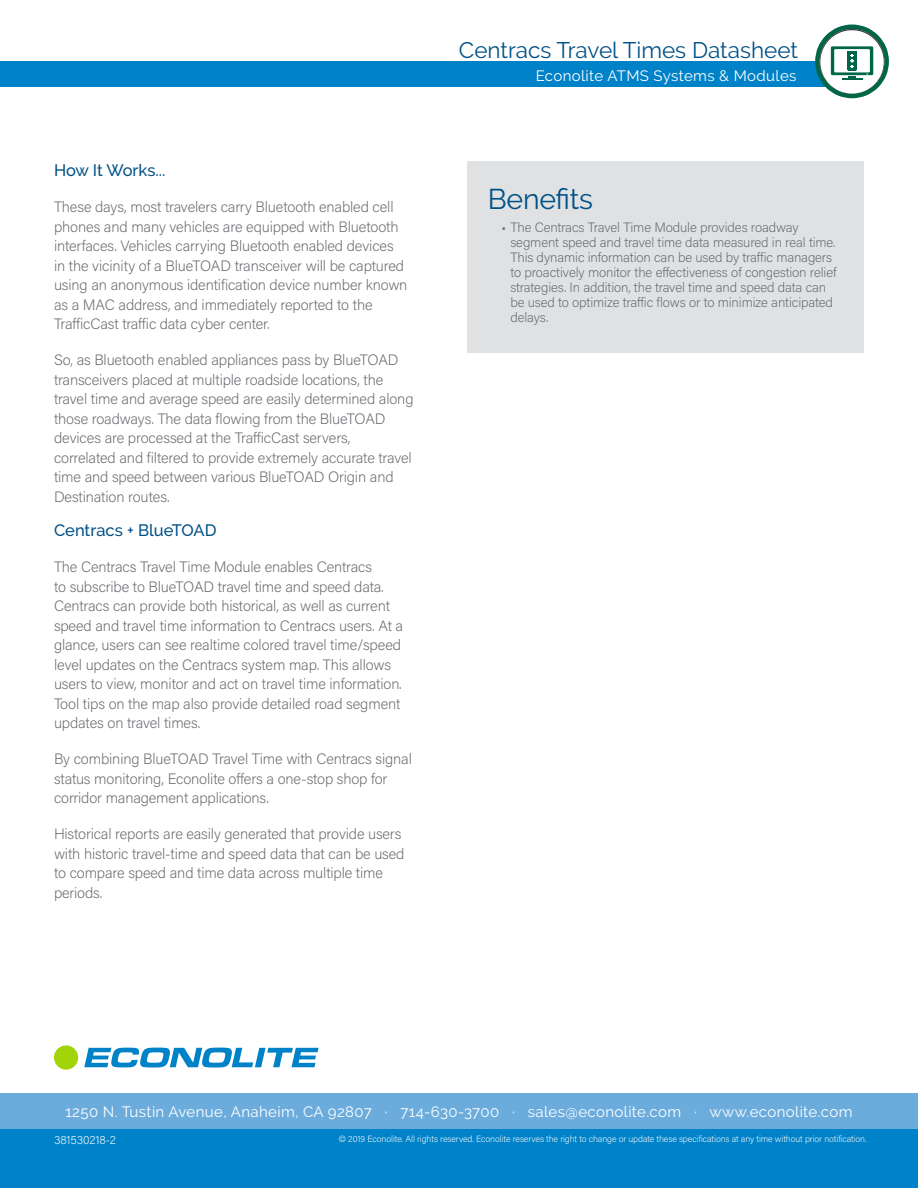
<style>
.page{position:relative;width:918px;height:1188px;background:#fff}
.page>*{position:absolute;margin:0;border:0;box-sizing:border-box;transform-origin:0 0}
.LesserSubheader_-_Bl{font:28.5px "Raleway";letter-spacing:-.01em;color:#005187}
.Document_Type_Header{font:22.5px "Raleway";color:#005187}
.Small_Subheader_-_20{font:500 16.5px "Raleway";color:#005187}
.Back_Page_Content{font:200 15px/19.5px "Acumin Pro";letter-spacing:-.01em;color:#63656a}
.t1{font:15px "Raleway";letter-spacing:.025em;color:#fff}
.t2{font:200 13.5px/15px "Acumin Pro";letter-spacing:-.01em;color:#63656a}
.Back_Page_Part_Numbe{font:200 12px "Acumin Pro";letter-spacing:-.01em;color:#fff}
.t3{font:200 9px "Acumin Pro";letter-spacing:-.01em;color:#fff}
</style>
<div class="page">
<div style="left:0;top:1094px;width:918px;height:94px;background:#0082c8"></div>
<div style="left:0;top:1094px;width:918px;height:35px;background:#6bacdd"></div>
<div style="left:0;top:62px;width:864px;height:25px;background:#0082c8"></div>
<svg style="left:84px;top:1048px;width:235px;height:19px"></svg>
<div style="left:54px;top:1045px;width:24px;height:25px;background:#a2d40a;border-radius:50%"></div>
<svg style="left:815px;top:25px;width:74px;height:73px"></svg>
<div style="left:467px;top:161px;width:396px;height:192px;background:#e0e1e3"></div>
<p class="Document_Type_Header" style="left:459px;top:37px;width:341px">Centracs Travel Times Datasheet</p>
<p class="Small_Subheader_-_20" style="left:54px;top:161px;width:113px">How It Works...</p>
<p class="Back_Page_Content" style="left:54px;top:196px;width:355px">These days, most travelers carry Bluetooth enabled cell phones and many vehicles are equipped with Bluetooth interfaces. Vehicles carrying Bluetooth enabled devices in the vicinity of a BlueTOAD transceiver will be captured using an anonymous identification device number known as a MAC address, and immediately reported to the TrafficCast traffic data cyber center.</p>
<p class="Back_Page_Content" style="left:54px;top:349px;width:361px">So, as Bluetooth enabled appliances pass by BlueTOAD transceivers placed at multiple roadside locations, the travel time and average speed are easily determined along those roadways. The data flowing from the BlueTOAD devices are processed at the TrafficCast servers, correlated and filtered to provide extremely accurate travel time and speed between various BlueTOAD Origin and Destination routes.</p>
<p class="Small_Subheader_-_20" style="left:54px;top:521px;width:164px">Centracs + BlueTOAD</p>
<p class="Back_Page_Content" style="left:54px;top:556px;width:351px">The Centracs Travel Time Module enables Centracs<br>to subscribe to BlueTOAD travel time and speed data.<br>Centracs can provide both historical, as well as current speed and travel time information to Centracs users. At a glance, users can see realtime colored travel time/speed level updates on the Centracs system map. This allows users to view, monitor and act on travel time information.<br>Tool tips on the map also provide detailed road segment updates on travel times.</p>
<p class="Back_Page_Content" style="left:54px;top:748px;width:359px">By combining BlueTOAD Travel Time with Centracs signal status monitoring, Econolite offers a one-stop shop for corridor management applications.</p>
<p class="Back_Page_Content" style="left:54px;top:823px;width:352px">Historical reports are easily generated that provide users with historic travel-time and speed data that can be used to compare speed and time data across multiple time periods.</p>
<p class="t1" style="left:536px;top:67px;width:262px">Econolite ATMS Systems &amp; Modules</p>
<p class="LesserSubheader_-_Bl" style="left:488px;top:182px;width:106px">Benefits</p>
<p class="t2" style="left:510px;top:219px;width:328px;text-indent:-9px">• The Centracs Travel Time Module provides roadway segment speed and travel time data measured in real time.<br>This dynamic information can be used by traffic managers to proactively monitor the effectiveness of congestion relief strategies. In addition, the travel time and speed data can be used to optimize traffic flows or to minimize anticipated delays.</p>
<p class="t1" style="left:65px;top:1103px;width:789px">1250 N. Tustin Avenue, Anaheim, CA 92807 ∙ 714-630-3700 ∙ sales@econolite.com ∙ www.econolite.com</p>
<p class="t3" style="left:339px;top:1133px;width:529px">© 2019 Econolite. All rights reserved. Econolite reserves the right to change or update these specifications at any time without prior notification.</p>
<p class="Back_Page_Part_Numbe" style="left:54px;top:1132px;width:64px">381530218-2</p>
</div>
